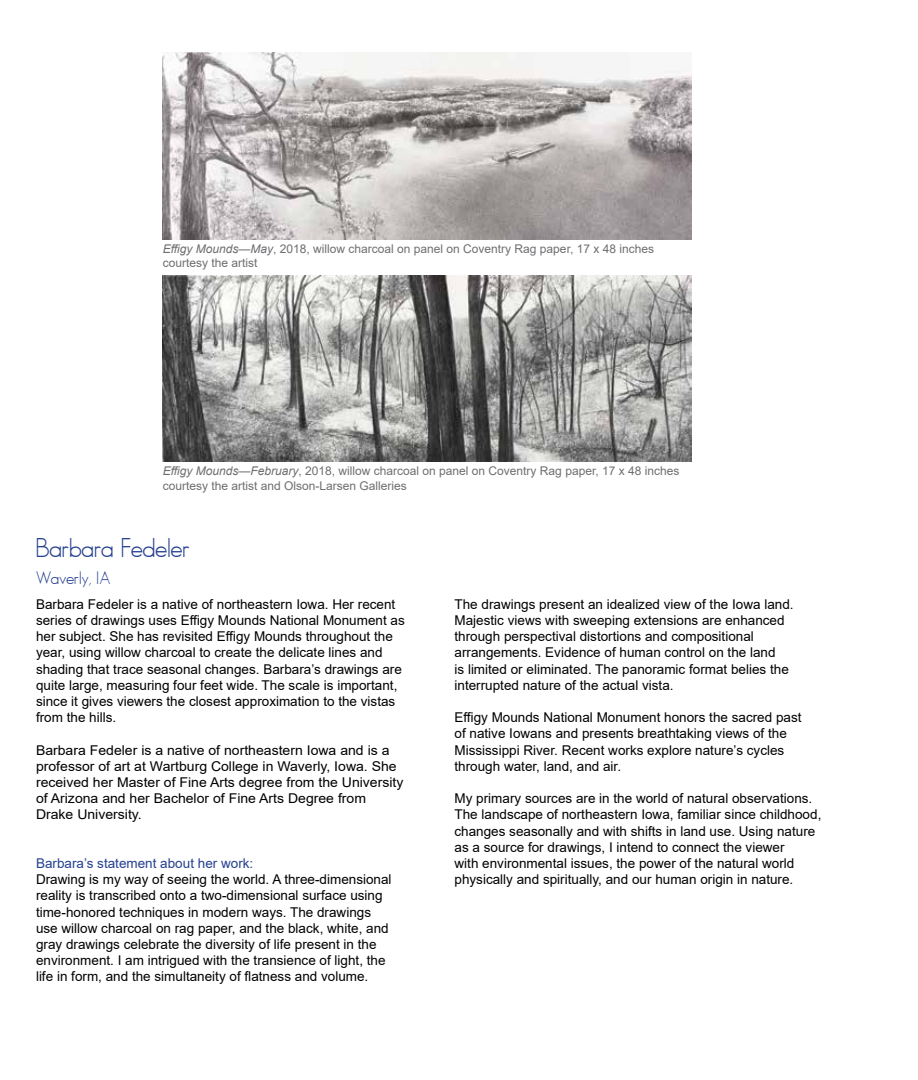
<style>
.page{position:relative;width:918px;height:1080px;background:#fff}
.page>*{position:absolute;margin:0;border:0;box-sizing:border-box;transform-origin:0 0}
.t1{font:27px "MAXIMO";color:#25408f}
.t2{font:18px "MAXIMO";color:#25408f}
.t3{font:13.5px/16.2px "Arial";color:#000}
.t4{font:13.5px/16.2px "Arial";color:#000;scale:1.04 1}
.t5{font:13.5px "Arial";color:#25408f}
.t6{font:12px/14.4px "Arial";color:#6d6e71}
.s1{font-style:italic}
</style>
<div class="page">
<img style="left:163px;top:276px;width:528px;height:186px">
<img style="left:163px;top:52px;width:528px;height:187px">
<p class="t6" style="left:163px;top:241px;width:493px"><span class="s1">Effigy Mounds—May</span>, 2018, willow charcoal on panel on Coventry Rag paper, 17 x 48 inches courtesy the artist</p>
<p class="t6" style="left:163px;top:464px;width:518px"><span class="s1">Effigy Mounds—February</span>, 2018, willow charcoal on panel on Coventry Rag paper, 17 x 48 inches courtesy the artist and Olson-Larsen Galleries</p>
<h1 class="t1" style="left:36px;top:532px;width:155px">Barbara Fedeler</h1>
<h2 class="t2" style="left:36px;top:567px;width:76px">Waverly, IA</h2>
<p class="t3" style="left:36px;top:596px;width:370px">Barbara Fedeler is a native of northeastern Iowa. Her recent series of drawings uses Effigy Mounds National Monument as her subject. She has revisited Effigy Mounds throughout the year, using willow charcoal to create the delicate lines and shading that trace seasonal changes. Barbara’s drawings are quite large, measuring four feet wide. The scale is important, since it gives viewers the closest approximation to the vistas from the hills.</p>
<p class="t4" style="left:36px;top:742px;width:355px">Barbara Fedeler is a native of northeastern Iowa and is a professor of art at Wartburg College in Waverly, Iowa. She received her Master of Fine Arts degree from the University of Arizona and her Bachelor of Fine Arts Degree from Drake University.</p>
<p class="t5" style="left:36px;top:854px;width:219px">Barbara’s statement about her work:</p>
<p class="t3" style="left:36px;top:871px;width:357px">Drawing is my way of seeing the world. A three-dimensional reality is transcribed onto a two-dimensional surface using time-honored techniques in modern ways. The drawings use willow charcoal on rag paper, and the black, white, and gray drawings celebrate the diversity of life present in the environment. I am intrigued with the transience of light, the life in form, and the simultaneity of flatness and volume.</p>
<p class="t3" style="left:455px;top:596px;width:341px">The drawings present an idealized view of the Iowa land.<br>Majestic views with sweeping extensions are enhanced through perspectival distortions and compositional arrangements. Evidence of human control on the land<br>is limited or eliminated. The panoramic format belies the interrupted nature of the actual vista.</p>
<p class="t3" style="left:455px;top:709px;width:349px">Effigy Mounds National Monument honors the sacred past of native Iowans and presents breathtaking views of the Mississippi River. Recent works explore nature’s cycles through water, land, and air.</p>
<p class="t3" style="left:455px;top:790px;width:368px">My primary sources are in the world of natural observations.<br>The landscape of northeastern Iowa, familiar since childhood, changes seasonally and with shifts in land use. Using nature as a source for drawings, I intend to connect the viewer<br>with environmental issues, the power of the natural world physically and spiritually, and our human origin in nature.</p>
</div>
